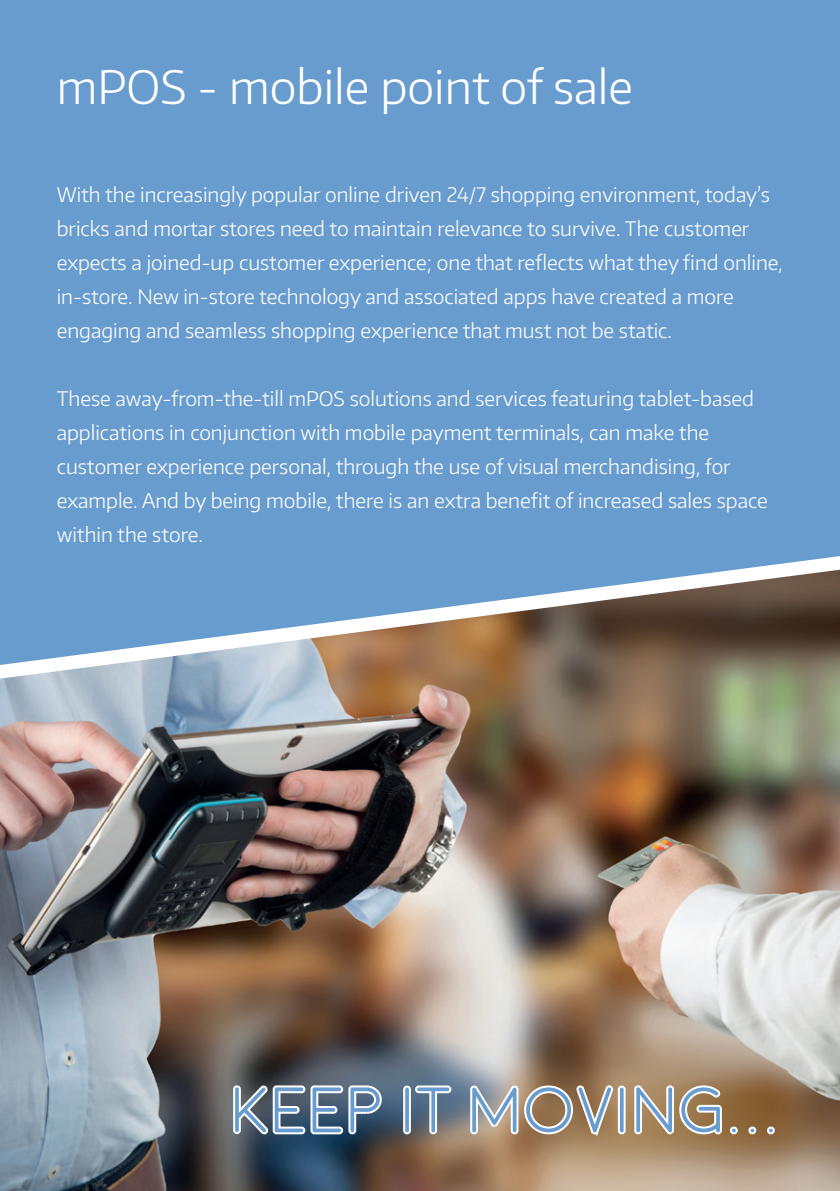
<style>
.page{position:relative;width:840px;height:1191px;background:#fff}
.page>*{position:absolute;margin:0;border:0;box-sizing:border-box;transform-origin:0 0}
.t1{font:300 64px "Moon";color:#689ccf}
.t2{font:300 46px "Encode Sans";color:#fff}
.t3{font:300 20px/34px "Encode Sans";color:#fff}
</style>
<div class="page">
<svg style="left:839px;top:444px;width:1px;height:747px"></svg>
<div style="left:0;top:0;width:839px;height:569px;background:#689ccf"></div>
<img style="left:0;top:569px;width:839px;height:622px">
<svg style="left:229px;top:1082px;width:155px;height:55px"></svg>
<svg style="left:401px;top:1082px;width:52px;height:54px"></svg>
<svg style="left:468px;top:1081px;width:289px;height:73px"></svg>
<svg style="left:763px;top:1123px;width:13px;height:14px"></svg>
<p class="t2" style="left:57px;top:57px;width:577px">mPOS - mobile point of sale</p>
<p class="t3" style="left:57px;top:177px;width:727px">With the increasingly popular online driven 24/7 shopping environment, today’s bricks and mortar stores need to maintain relevance to survive. The customer expects a joined-up customer experience; one that reflects what they find online, in-store. New in-store technology and associated apps have created a more engaging and seamless shopping experience that must not be static.</p>
<p class="t3" style="left:57px;top:381px;width:712px">These away-from-the-till mPOS solutions and services featuring tablet-based applications in conjunction with mobile payment terminals, can make the customer experience personal, through the use of visual merchandising, for example. And by being mobile, there is an extra benefit of increased sales space within the store.</p>
<p class="t1" style="left:231px;top:1078px;width:550px">KEEP IT MOVING...</p>
</div>
